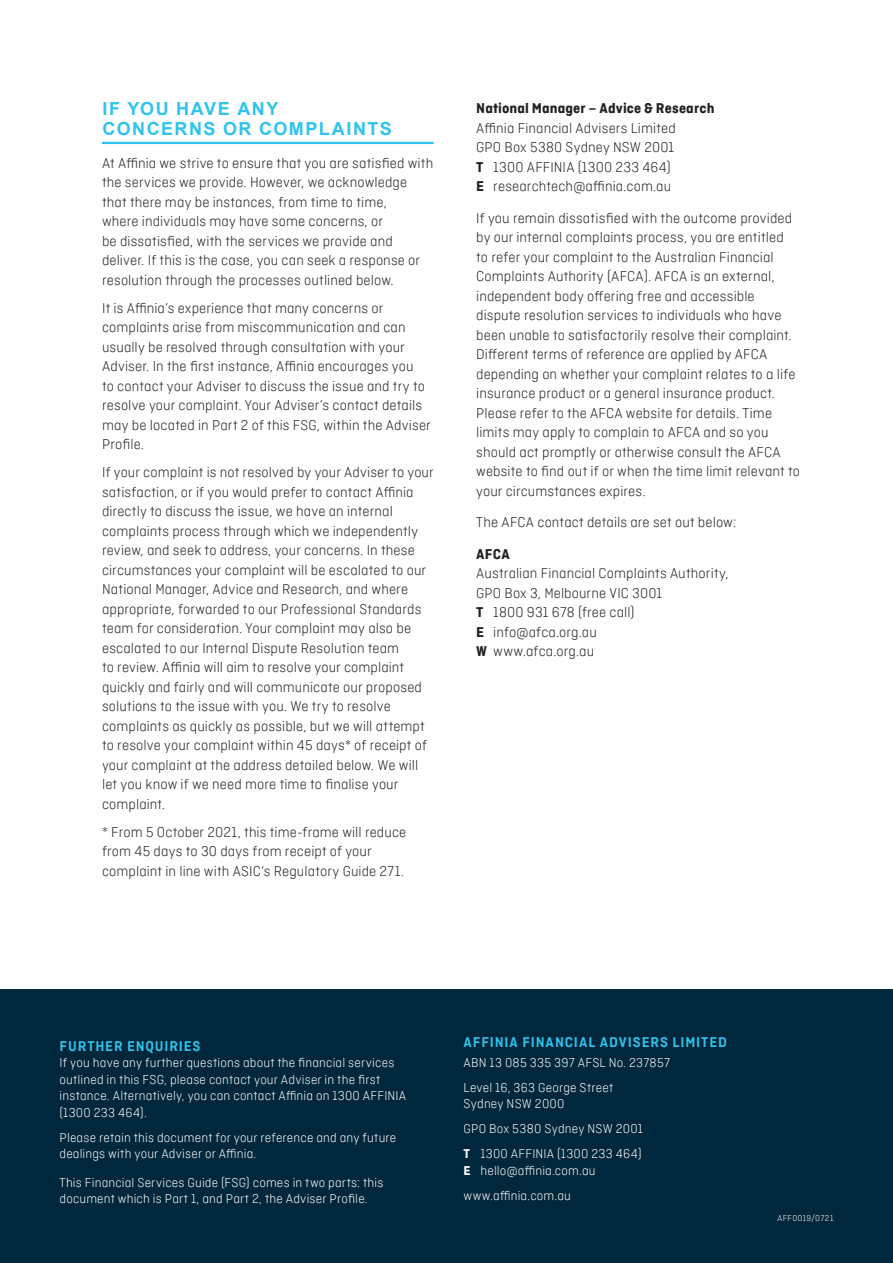
<style>
.page{position:relative;width:893px;height:1263px;background:#fff}
.page>*{position:absolute;margin:0;border:0;box-sizing:border-box;transform-origin:0 0}
.Subhead_L0_--_use_in{font:700 18px/20.2px "Arial";letter-spacing:.085em;color:#2fc3ed}
.Body{font:300 15px/19.5px "Ciutadella W04";letter-spacing:.005em;color:#231f20}
.Body_Space_Before{font:300 15px/19.5px "Ciutadella W04";letter-spacing:.005em;color:#231f20}
.Content_H3{font:700 15px "Ciutadella W04 Sm";letter-spacing:.06em;color:#2fc3ed}
.Body-2{font:300 13.5px/16.5px "Ciutadella W04";letter-spacing:.01em;color:#fff}
.Body_Space_Before-2{font:300 13.5px/16.5px "Ciutadella W04";letter-spacing:.015em;color:#fff}
.Terms{font:300 9px "Ciutadella W04";letter-spacing:.045em;color:#fff}
.s1{font-weight:700}
</style>
<div class="page">
<div style="left:0;top:989px;width:893px;height:274px;background:#00273b"></div>
<hr style="left:102px;top:142px;width:332px;height:2px;background:#2fc3ed">
<p class="Subhead_L0_--_use_in" style="left:102px;top:99px;width:291px">IF YOU HAVE ANY<br>CONCERNS OR COMPLAINTS</p>
<p class="Body" style="left:102px;top:153px;width:333px">At Affinia we strive to ensure that you are satisfied with the services we provide. However, we acknowledge that there may be instances, from time to time,<br>where individuals may have some concerns, or<br>be dissatisfied, with the services we provide and deliver. If this is the case, you can seek a response or resolution through the processes outlined below.</p>
<p class="Body" style="left:102px;top:298px;width:330px">It is Affinia’s experience that many concerns or complaints arise from miscommunication and can usually be resolved through consultation with your Adviser. In the first instance, Affinia encourages you<br>to contact your Adviser to discuss the issue and try to resolve your complaint. Your Adviser’s contact details may be located in Part 2 of this FSG, within the Adviser Profile.</p>
<p class="Body" style="left:102px;top:462px;width:333px">If your complaint is not resolved by your Adviser to your satisfaction, or if you would prefer to contact Affinia directly to discuss the issue, we have an internal complaints process through which we independently review, and seek to address, your concerns. In these circumstances your complaint will be escalated to our National Manager, Advice and Research, and where appropriate, forwarded to our Professional Standards team for consideration. Your complaint may also be escalated to our Internal Dispute Resolution team<br>to review. Affinia will aim to resolve your complaint quickly and fairly and will communicate our proposed solutions to the issue with you. We try to resolve complaints as quickly as possible, but we will attempt to resolve your complaint within 45 days* of receipt of your complaint at the address detailed below. We will let you know if we need more time to finalise your complaint.</p>
<p class="Body" style="left:102px;top:822px;width:306px">* From 5 October 2021, this time-frame will reduce from 45 days to 30 days from receipt of your complaint in line with ASIC’s Regulatory Guide 271.</p>
<p class="Body_Space_Before" style="left:476px;top:99px;width:240px"><span class="s1">National Manager – Advice &amp; Research<br></span>Affinia Financial Advisers Limited<br>GPO Box 5380 Sydney NSW 2001<br><span class="s1">T</span> 1300 AFFINIA (1300 233 464)<br><span class="s1">E</span> researchtech@affinia.com.au</p>
<p class="Body_Space_Before" style="left:476px;top:208px;width:325px">If you remain dissatisfied with the outcome provided by our internal complaints process, you are entitled<br>to refer your complaint to the Australian Financial Complaints Authority (AFCA). AFCA is an external, independent body offering free and accessible dispute resolution services to individuals who have been unable to satisfactorily resolve their complaint.<br>Different terms of reference are applied by AFCA depending on whether your complaint relates to a life insurance product or a general insurance product.<br>Please refer to the AFCA website for details. Time limits may apply to complain to AFCA and so you should act promptly or otherwise consult the AFCA website to find out if or when the time limit relevant to your circumstances expires.</p>
<p class="Body_Space_Before" style="left:476px;top:512px;width:262px">The AFCA contact details are set out below:</p>
<p class="Body_Space_Before" style="left:476px;top:544px;width:254px"><span class="s1">AFCA<br></span>Australian Financial Complaints Authority,<br>GPO Box 3, Melbourne VIC 3001<br><span class="s1">T</span> 1800 931 678 (free call)<br><span class="s1">E</span> info@afca.org.au<br><span class="s1">W</span> www.afca.org.au</p>
<p class="Content_H3" style="left:60px;top:1037px;width:143px">FURTHER ENQUIRIES</p>
<p class="Body-2" style="left:60px;top:1054px;width:348px">If you have any further questions about the financial services outlined in this FSG, please contact your Adviser in the first instance. Alternatively, you can contact Affinia on 1300 AFFINIA (1300 233 464).</p>
<p class="Body-2" style="left:60px;top:1129px;width:338px">Please retain this document for your reference and any future dealings with your Adviser or Affinia.</p>
<p class="Body_Space_Before-2" style="left:60px;top:1174px;width:325px">This Financial Services Guide (FSG) comes in two parts: this document which is Part 1, and Part 2, the Adviser Profile.</p>
<p class="Content_H3" style="left:463px;top:1033px;width:265px">AFFINIA FINANCIAL ADVISERS LIMITED</p>
<p class="Body_Space_Before-2" style="left:463px;top:1054px;width:208px">ABN 13 085 335 397 AFSL No. 237857</p>
<p class="Body-2" style="left:463px;top:1079px;width:151px">Level 16, 363 George Street<br>Sydney NSW 2000</p>
<p class="Body-2" style="left:463px;top:1121px;width:181px">GPO Box 5380 Sydney NSW 2001</p>
<p class="Body-2" style="left:463px;top:1146px;width:180px"><span class="s1">T</span> 1300 AFFINIA (1300 233 464)<br><span class="s1">E</span> hello@affinia.com.au</p>
<p class="Body-2" style="left:463px;top:1187px;width:109px">www.affinia.com.au</p>
<p class="Terms" style="left:777px;top:1213px;width:58px">AFF0019/0721</p>
</div>
